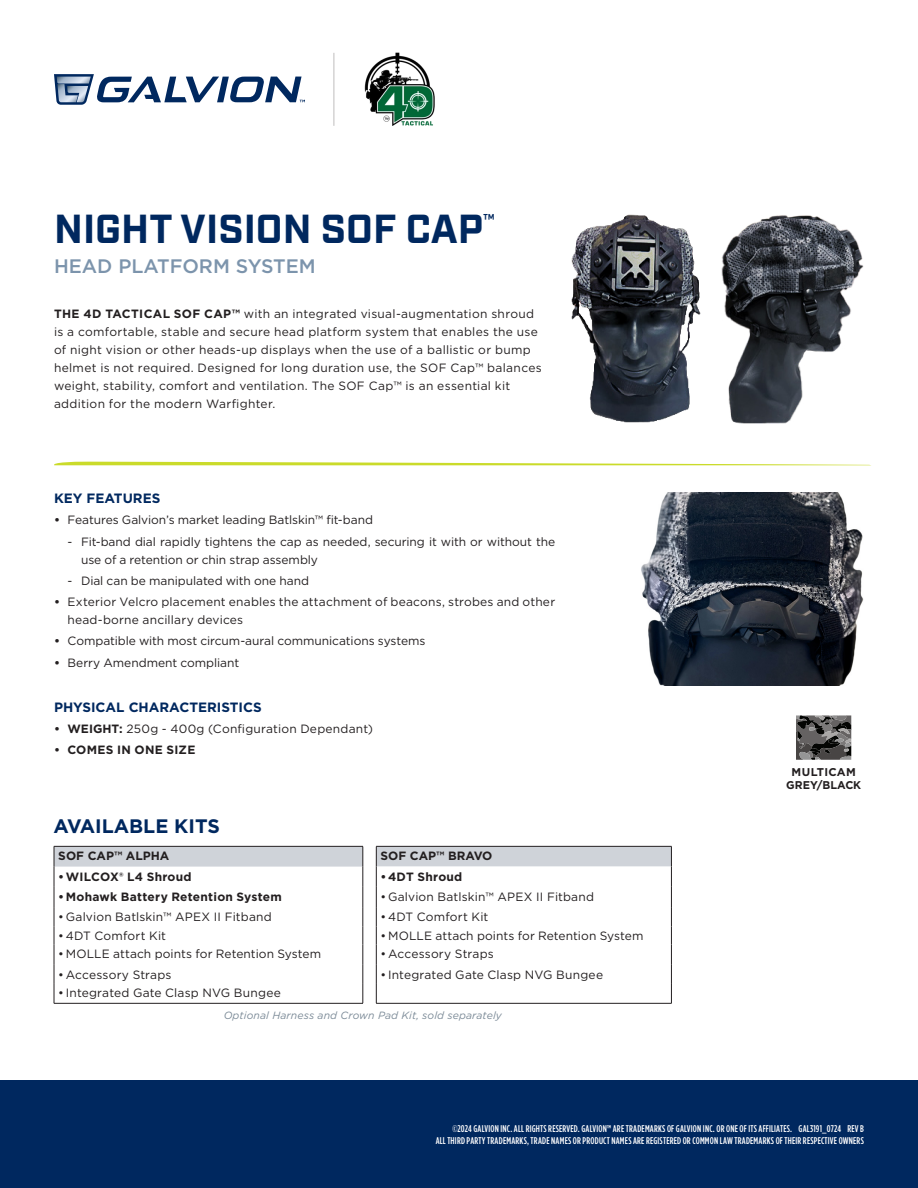
<style>
.page{position:relative;width:918px;height:1188px;background:#fff}
.page>*{position:absolute;margin:0;border:0;box-sizing:border-box;transform-origin:0 0}
.t1{font:700 40.5px "Industry";color:#00285f}
.t2{font:500 19.5px "Gotham";color:#7c94ac}
.t3{font:700 19.5px "Gotham";color:#00285f}
.t4{font:700 15.75px "Industry";color:#00285f}
.t5{font:700 13.5px "Gotham";color:#00285f}
.t6{font:12px/18px "Gotham";letter-spacing:.015em;color:#231f20}
.t7{font:12px/18px "Gotham";letter-spacing:-.005em;color:#231f20}
.t8{font:700 12px "Gotham";letter-spacing:.015em;color:#231f20}
.t9{font:700 11.25px/12.8px "Gotham";letter-spacing:.01em;color:#231f20;text-align:center}
.t10{font:italic 10.5px "Gotham";letter-spacing:.01em;color:#7b8a97}
.t11{font:500 9.75px/12px "Gotham Condensed";letter-spacing:.02em;color:#fff;text-align:right}
.s1{font-weight:700}
</style>
<div class="page">
<div style="left:0;top:1080px;width:918px;height:108px;background:#00285f"></div>
<img style="left:364px;top:53px;width:71px;height:73px">
<svg style="left:54px;top:74px;width:251px;height:31px"></svg>
<hr style="left:333px;top:53px;width:1px;height:73px;background:#231f20">
<svg style="left:54px;top:462px;width:816px;height:3px"></svg>
<img style="left:721px;top:215px;width:142px;height:208px">
<img style="left:571px;top:214px;width:130px;height:209px">
<svg style="left:796px;top:715px;width:56px;height:44px;background:#5a5958"></svg>
<img style="left:641px;top:492px;width:223px;height:193px">
<hr style="left:54px;top:1003px;width:309px;height:1px;background:#231f20">
<hr style="left:376px;top:1003px;width:296px;height:1px;background:#231f20">
<svg style="left:54px;top:846px;width:618px;height:157px"></svg>
<h1 class="t1" style="left:54px;top:205px;width:430px">NIGHT VISION SOF CAP</h1>
<h3 class="t4" style="left:483px;top:211px;width:13px">™</h3>
<h2 class="t2" style="left:54px;top:253px;width:263px">HEAD PLATFORM SYSTEM</h2>
<p class="t6" style="left:54px;top:304px;width:489px"><span class="s1">THE 4D TACTICAL SOF CAP™</span> with an integrated visual-augmentation shroud is a comfortable, stable and secure head platform system that enables the use of night vision or other heads-up displays when the use of a ballistic or bump helmet is not required. Designed for long duration use, the SOF Cap™ balances weight, stability, comfort and ventilation. The SOF Cap™ is an essential kit addition for the modern Warfighter.</p>
<p class="t5" style="left:54px;top:489px;width:108px">KEY FEATURES</p>
<p class="t7" style="left:54px;top:511px;width:321px"><span class="s1">•</span> Features Galvion’s market leading Batlskin™ fit-band</p>
<p class="t7" style="left:81px;top:532px;width:476px;text-indent:-14px">- Fit-band dial rapidly tightens the cap as needed, securing it with or without the use of a retention or chin strap assembly</p>
<p class="t6" style="left:68px;top:571px;width:243px">- Dial can be manipulated with one hand</p>
<p class="t6" style="left:68px;top:593px;width:489px;text-indent:-14px"><span class="s1">•</span> Exterior Velcro placement enables the attachment of beacons, strobes and other head-borne ancillary devices</p>
<p class="t7" style="left:54px;top:632px;width:373px"><span class="s1">•</span> Compatible with most circum-aural communications systems</p>
<p class="t6" style="left:54px;top:653px;width:187px"><span class="s1">•</span> Berry Amendment compliant</p>
<p class="t5" style="left:54px;top:698px;width:209px">PHYSICAL CHARACTERISTICS</p>
<p class="t6" style="left:54px;top:719px;width:321px"><span class="s1">• WEIGHT:</span> 250g - 400g (Configuration Dependant)</p>
<p class="t8" style="left:54px;top:742px;width:143px">• COMES IN ONE SIZE</p>
<h2 class="t3" style="left:54px;top:813px;width:168px">AVAILABLE KITS</h2>
<p class="t8" style="left:58px;top:848px;width:113px">SOF CAP™ ALPHA</p>
<p class="t8" style="left:381px;top:848px;width:113px">SOF CAP™ BRAVO</p>
<p class="t8" style="left:58px;top:868px;width:135px">•WILCOX® L4 Shroud</p>
<p class="t8" style="left:381px;top:868px;width:83px">•4DT Shroud</p>
<p class="t8" style="left:58px;top:889px;width:225px">•Mohawk Battery Retention System</p>
<p class="t6" style="left:381px;top:887px;width:215px">•Galvion Batlskin™ APEX II Fitband</p>
<p class="t6" style="left:58px;top:907px;width:215px">•Galvion Batlskin™ APEX II Fitband</p>
<p class="t6" style="left:381px;top:907px;width:109px">•4DT Comfort Kit</p>
<p class="t6" style="left:58px;top:927px;width:109px">•4DT Comfort Kit</p>
<p class="t6" style="left:381px;top:927px;width:264px">• MOLLE attach points for Retention System</p>
<p class="t6" style="left:58px;top:945px;width:264px">• MOLLE attach points for Retention System</p>
<p class="t6" style="left:381px;top:945px;width:115px">•Accessory Straps</p>
<p class="t6" style="left:58px;top:965px;width:115px">•Accessory Straps</p>
<p class="t6" style="left:381px;top:965px;width:224px">• Integrated Gate Clasp NVG Bungee</p>
<p class="t6" style="left:58px;top:983px;width:224px">• Integrated Gate Clasp NVG Bungee</p>
<p class="t10" style="left:224px;top:1008px;width:280px">Optional Harness and Crown Pad Kit, sold separately</p>
<p class="t9" style="left:786px;top:766px;width:77px">MULTICAM<br>GREY/BLACK</p>
<p class="t11" style="left:436px;top:1122px;width:430px">©2024 GALVION INC. ALL RIGHTS RESERVED. GALVION™ ARE TRADEMARKS OF GALVION INC. OR ONE OF ITS AFFILIATES. GAL3191_0724 REV B<br>ALL THIRD PARTY TRADEMARKS, TRADE NAMES OR PRODUCT NAMES ARE REGISTERED OR COMMON LAW TRADEMARKS OF THEIR RESPECTIVE OWNERS</p>
</div>
